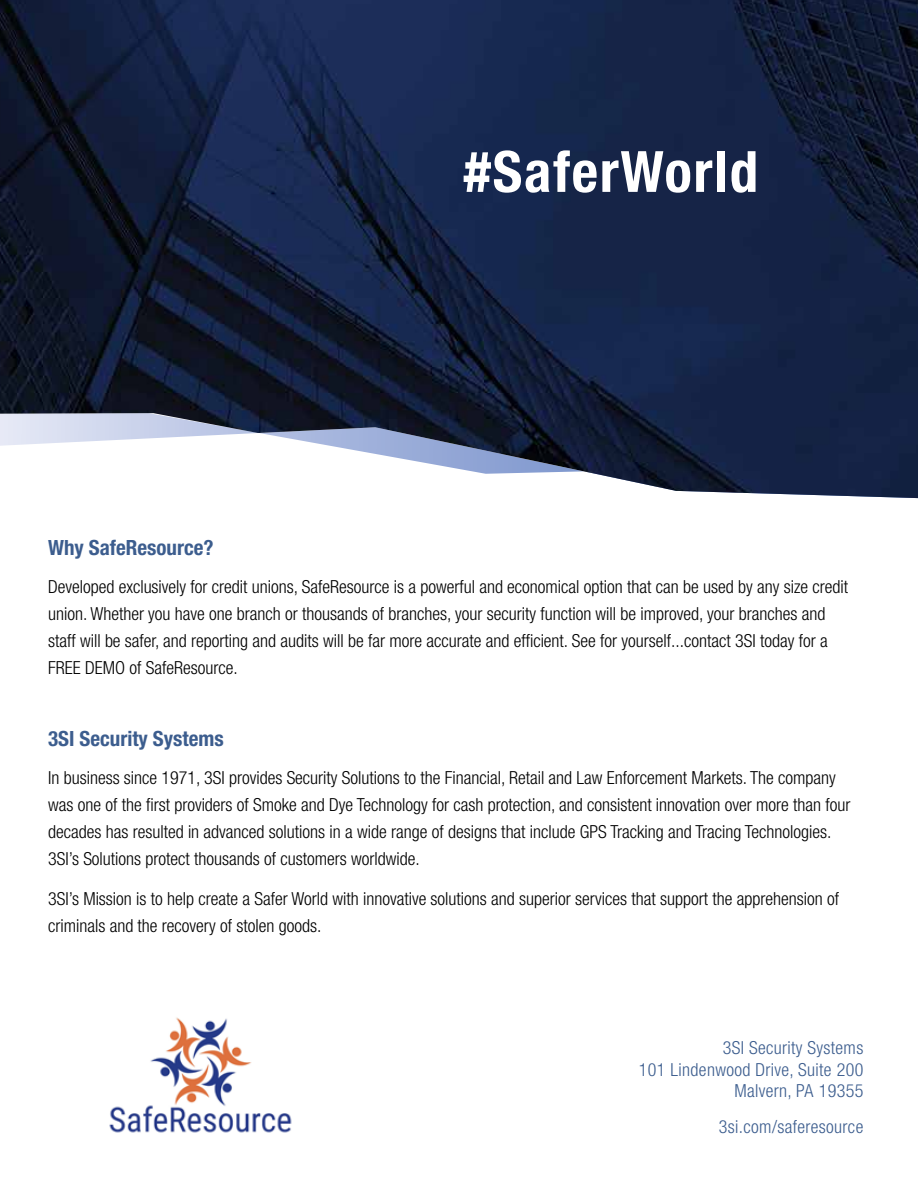
<style>
.page{position:relative;width:918px;height:1188px;background:#fff}
.page>*{position:absolute;margin:0;border:0;box-sizing:border-box;transform-origin:0 0}
.t1{font:700 condensed 57px "Helvetica Neue LT Std";letter-spacing:.03em;color:#fff}
.t2{font:700 condensed 21px "Helvetica Neue LT Std";color:#3c5d8e}
.t3{font:300 condensed 18px/27px "Helvetica Neue LT Std";color:#000}
.t4{font:300 condensed 18px/21.6px "Helvetica Neue LT Std";letter-spacing:.02em;color:#3c5d8e;text-align:right}
</style>
<div class="page">
<img style="left:0;top:0;width:918px;height:498px">
<img style="left:109px;top:1017px;width:183px;height:116px">
<h1 class="t1" style="left:464px;top:137px;width:296px">#SaferWorld</h1>
<p class="t2" style="left:48px;top:535px;width:167px">Why SafeResource?</p>
<p class="t3" style="left:48px;top:573px;width:801px">Developed exclusively for credit unions, SafeResource is a powerful and economical option that can be used by any size credit union. Whether you have one branch or thousands of branches, your security function will be improved, your branches and staff will be safer, and reporting and audits will be far more accurate and efficient. See for yourself...contact 3SI today for a FREE DEMO of SafeResource.</p>
<p class="t2" style="left:48px;top:726px;width:177px">3SI Security Systems</p>
<p class="t3" style="left:48px;top:764px;width:804px">In business since 1971, 3SI provides Security Solutions to the Financial, Retail and Law Enforcement Markets. The company was one of the first providers of Smoke and Dye Technology for cash protection, and consistent innovation over more than four decades has resulted in advanced solutions in a wide range of designs that include GPS Tracking and Tracing Technologies.<br>3SI’s Solutions protect thousands of customers worldwide.</p>
<p class="t3" style="left:48px;top:885px;width:792px">3SI’s Mission is to help create a Safer World with innovative solutions and superior services that support the apprehension of criminals and the recovery of stolen goods.</p>
<p class="t4" style="left:639px;top:1037px;width:226px">3SI Security Systems<br>101 Lindenwood Drive, Suite 200<br>Malvern, PA 19355</p>
<p class="t4" style="left:719px;top:1115px;width:146px">3si.com/saferesource</p>
</div>
